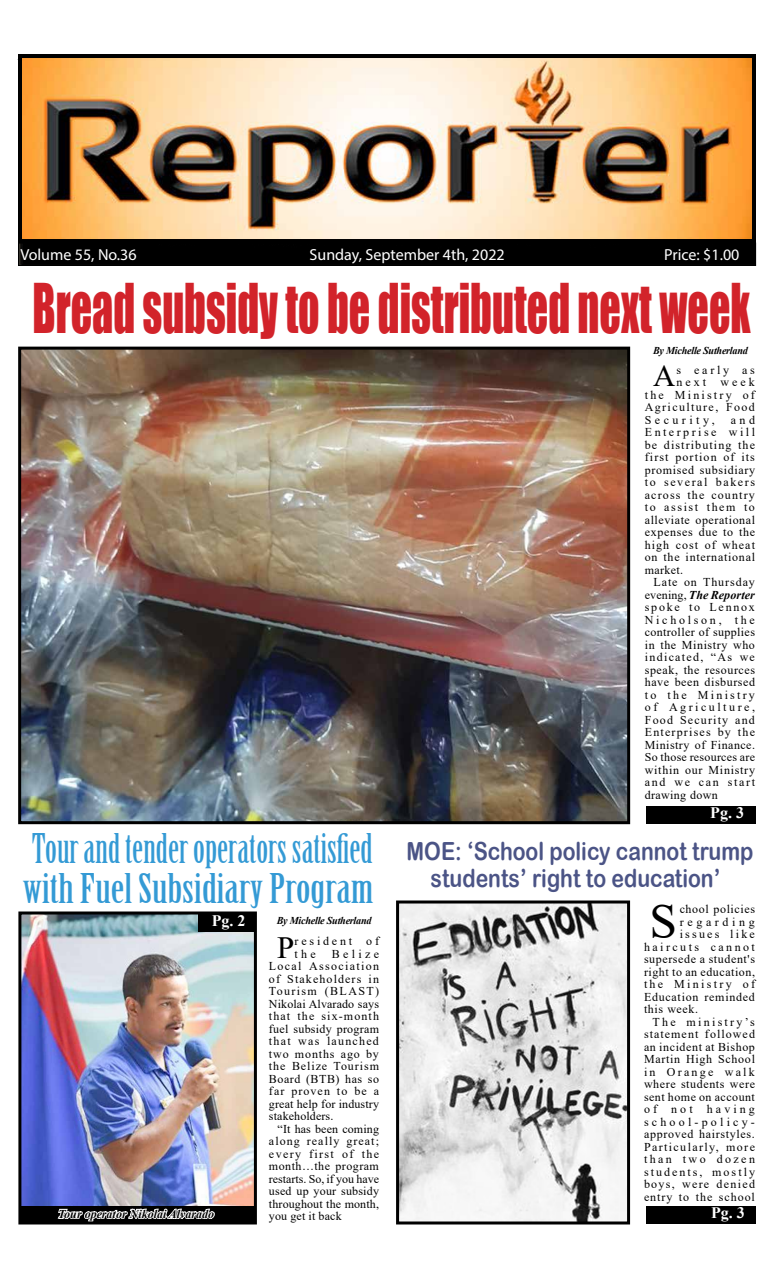
<style>
.page{position:relative;width:774px;height:1278px;background:#fff}
.page>*{position:absolute;margin:0;border:0;box-sizing:border-box;transform-origin:0 0}
.t1{font:63px "Impact";color:#d2232a;scale:.67 1}
.t2{font:49.8px "Times New Roman";color:#000}
.t3{font:40px/40px "Birch Std";color:#349ad5}
.t4{font:30.9px "Times New Roman";color:#000}
.t5{font:25px/27px "Arial Rounded MT Bold";color:#4b5486;text-align:center;scale:.85 1}
.t6{font:16px "Myriad Pro";color:#fff}
.t7{font:700 16px "Times New Roman";color:#fff}
.t8{font:12px/12.5px "Times New Roman";letter-spacing:.06em;color:#000;text-align:justify}
.t9{font:12px "Times New Roman";letter-spacing:.115em;color:#000}
.t10{font:italic 700 12px "Times New Roman";color:#000}
.t11{font:12px "Times New Roman";letter-spacing:.19em;color:#000}
.t12{font:12px "Times New Roman";letter-spacing:.195em;color:#000}
.t13{font:12px "Times New Roman";letter-spacing:.185em;color:#000}
.t14{font:12px "Times New Roman";letter-spacing:.085em;color:#000}
.t15{font:12px "Times New Roman";letter-spacing:.04em;color:#000}
.t16{font:12px "Times New Roman";letter-spacing:.08em;color:#000}
.t17{font:12px "Times New Roman";letter-spacing:.17em;color:#000}
.t18{font:12px "Times New Roman";letter-spacing:.11em;color:#000}
.t19{font:12px "Times New Roman";letter-spacing:.205em;color:#000}
.t20{font:12px "Times New Roman";letter-spacing:.265em;color:#000}
.t21{font:12px/12.5px "Times New Roman";letter-spacing:.235em;color:#000}
.t22{font:12px "Times New Roman";letter-spacing:.255em;color:#000}
.t23{font:12px "Times New Roman";letter-spacing:.305em;color:#000}
.t24{font:12px "Times New Roman";letter-spacing:.29em;color:#000}
.t25{font:12px "Times New Roman";letter-spacing:.25em;color:#000}
.t26{font:italic 700 10.5px "Times New Roman";letter-spacing:-.025em;color:#000}
.s1{font-weight:700;font-style:italic}
</style>
<div class="page">
<div style="left:19px;top:243px;width:737px;height:23px;background:#000"></div>
<img style="left:23px;top:59px;width:728px;height:179px">
<div style="left:18px;top:54px;width:738px;height:189px;border:4px solid #000"></div>
<img style="left:400px;top:905px;width:226px;height:315px">
<div style="left:396px;top:901px;width:234px;height:323px;border:3px solid #000"></div>
<div style="left:646px;top:1206px;width:110px;height:18px;background:#000"></div>
<img style="left:22px;top:916px;width:231px;height:290px">
<div style="left:18px;top:912px;width:239px;height:312px;border:3px solid #000"></div>
<div style="left:19px;top:1206px;width:235px;height:18px;background:#000"></div>
<svg style="left:56px;top:1200px;width:160px;height:25px"></svg>
<div style="left:199px;top:914px;width:56px;height:18px;background:#000"></div>
<img style="left:22px;top:351px;width:604px;height:469px">
<div style="left:18px;top:347px;width:612px;height:477px;border:3px solid #000"></div>
<div style="left:647px;top:806px;width:109px;height:18px;background:#000"></div>
<h3 class="t6" style="left:20px;top:245px;width:118px">Volume 55, No.36</h3>
<h3 class="t6" style="left:310px;top:245px;width:197px">Sunday, September 4th, 2022</h3>
<h3 class="t6" style="left:664px;top:245px;width:77px">Price: $1.00</h3>
<h1 class="t1" style="left:33px;top:260px;width:1073px">Bread subsidy to be distributed next week</h1>
<p class="t26" style="left:653px;top:343px;width:96px">By Michelle Sutherland</p>
<h3 class="t4" style="left:653px;top:354px;width:24px">A</h3>
<p class="t8" style="left:676px;top:363px;width:80px">s early as</p>
<p class="t25" style="left:676px;top:374px;width:80px">next week</p>
<p class="t13" style="left:645px;top:386px;width:112px">the Ministry of</p>
<p class="t9" style="left:645px;top:399px;width:112px">Agriculture, Food</p>
<p class="t24" style="left:645px;top:411px;width:71px">Security,</p>
<p class="t8" style="left:645px;top:413px;width:112px;text-indent:86px">and Enterprise will be distributing the first portion of its promised subsidiary to several bakers across the country to assist them to alleviate operational expenses due to the high cost of wheat on the international market.</p>
<p class="t8" style="left:645px;top:576px;width:112px;text-indent:9px">Late on Thursday evening, <span class="s1">The Reporter </span>spoke to Lennox Nicholson, the controller of supplies in the Ministry who indicated, “As we speak, the resources have been disbursed to the Ministry of Agriculture, Food Security and Enterprises by the Ministry of Finance.<br>So those resources are within our Ministry and we can start drawing down</p>
<h3 class="t7" style="left:710px;top:801px;width:35px">Pg. 3</h3>
<h3 class="t3" style="left:23px;top:829px;width:352px">Tour and tender operators satisfied with Fuel Subsidiary Program</h3>
<h3 class="t7" style="left:212px;top:909px;width:35px">Pg. 2</h3>
<p class="t10" style="left:58px;top:1205px;width:158px">Tour operator Nikolai Alvarado</p>
<p class="t26" style="left:277px;top:913px;width:96px">By Michelle Sutherland</p>
<h3 class="t4" style="left:277px;top:926px;width:19px">P</h3>
<p class="t21" style="left:295px;top:935px;width:86px">resident of the</p>
<p class="t8" style="left:269px;top:947px;width:112px;text-indent:63px">Belize Local Association of Stakeholders in Tourism (BLAST)<br>Nikolai Alvarado says that the six-month fuel subsidy program that was launched two months ago by the Belize Tourism Board (BTB) has so far proven to be a great help for industry stakeholders.</p>
<p class="t8" style="left:269px;top:1122px;width:112px;text-indent:9px">“It has been coming along really great; every first of the month…the program restarts. So, if you have used up your subsidy throughout the month, you get it back</p>
<h3 class="t5" style="left:407px;top:837px;width:409px">MOE: ‘School policy cannot trump students’ right to education’</h3>
<h2 class="t2" style="left:650px;top:887px;width:29px">S</h2>
<p class="t8" style="left:680px;top:903px;width:77px">chool policies</p>
<p class="t23" style="left:680px;top:913px;width:77px">regarding</p>
<p class="t13" style="left:680px;top:926px;width:77px">issues like</p>
<p class="t19" style="left:644px;top:938px;width:112px">haircuts cannot</p>
<p class="t8" style="left:644px;top:953px;width:113px">supersede a student's</p>
<p class="t8" style="left:644px;top:965px;width:113px">right to an education,</p>
<p class="t11" style="left:644px;top:976px;width:113px">the Ministry of</p>
<p class="t8" style="left:644px;top:990px;width:112px">Education reminded</p>
<p class="t8" style="left:644px;top:1003px;width:56px">this week.</p>
<p class="t11" style="left:653px;top:1013px;width:104px">The ministry’s</p>
<p class="t14" style="left:644px;top:1026px;width:113px">statement followed</p>
<p class="t8" style="left:644px;top:1040px;width:112px">an incident at Bishop</p>
<p class="t8" style="left:644px;top:1053px;width:113px">Martin High School</p>
<p class="t12" style="left:644px;top:1063px;width:112px">in Orange walk</p>
<p class="t8" style="left:644px;top:1078px;width:113px">where students were</p>
<p class="t15" style="left:644px;top:1088px;width:112px">sent home on account</p>
<p class="t22" style="left:644px;top:1101px;width:112px">of not having</p>
<p class="t20" style="left:644px;top:1113px;width:112px">school-policy-</p>
<p class="t8" style="left:644px;top:1128px;width:112px">approved hairstyles.</p>
<p class="t9" style="left:644px;top:1138px;width:113px">Particularly, more</p>
<p class="t12" style="left:644px;top:1151px;width:113px">than two dozen</p>
<p class="t17" style="left:644px;top:1163px;width:113px">students, mostly</p>
<p class="t18" style="left:644px;top:1176px;width:113px">boys, were denied</p>
<p class="t16" style="left:644px;top:1188px;width:112px">entry to the school</p>
<h3 class="t7" style="left:711px;top:1201px;width:35px">Pg. 3</h3>
</div>
